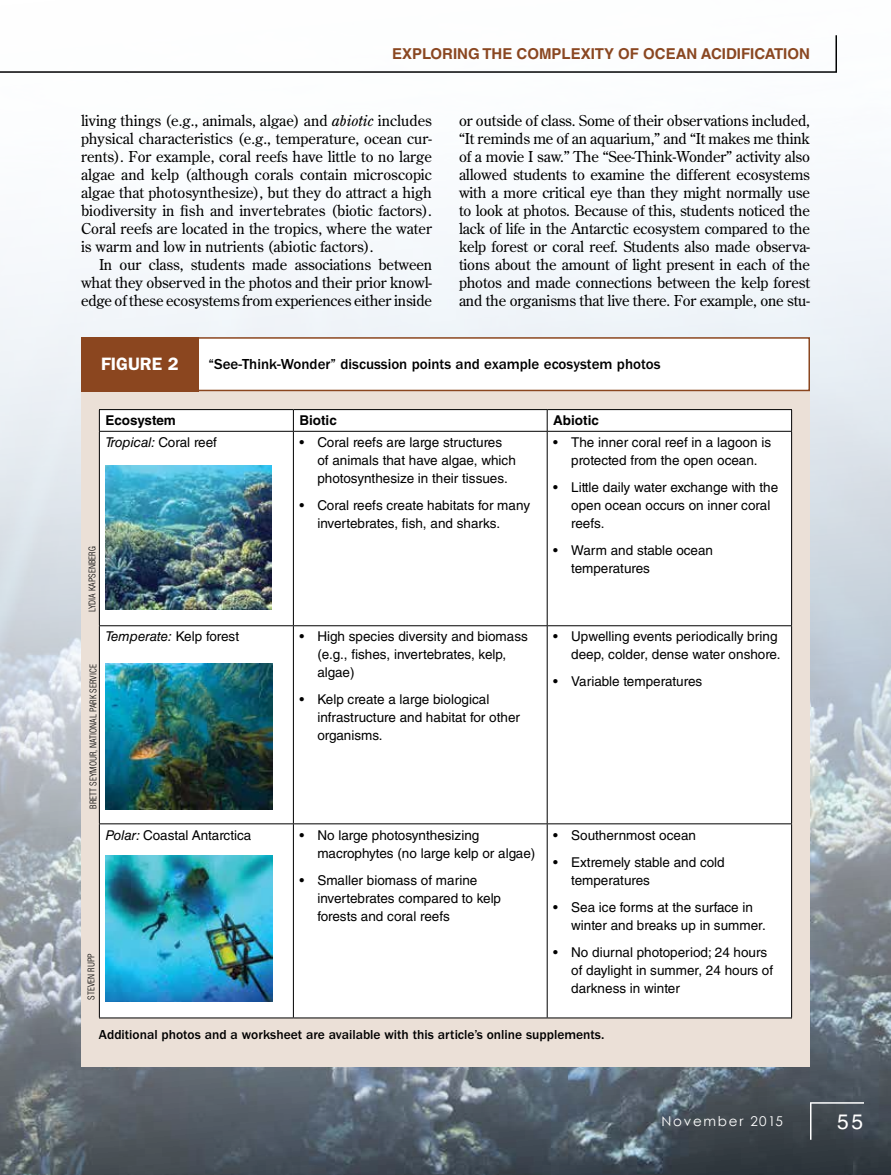
<style>
.page{position:relative;width:891px;height:1175px;background:#fff}
.page>*{position:absolute;margin:0;border:0;box-sizing:border-box;transform-origin:0 0}
.t1{font:21px "Helvetica LT Std";color:#fff}
.t2{font:600 18px "ITC Franklin Gothic Std";color:#fff}
.t3{font:15px/18px "Century Old Style Std";letter-spacing:-.01em;color:#000;text-align:justify}
.t4{font:500 15px "ITC Franklin Gothic Std";color:#000}
.t5{font:700 15px "Helvetica LT Std";color:#8b461f}
.t6{font:13.5px/18px "Helvetica LT Std";color:#000}
.t7{font:500 13.5px "ITC Franklin Gothic Std";color:#000}
.t8{font:italic 13.5px "Helvetica LT Std";color:#000}
.t9{font:700 13.5px "Helvetica LT Std";color:#000}
.t10{font:13.5px "Century Gothic";letter-spacing:.13em;color:#fff}
.t11{font:300 condensed 9px "Helvetica LT Std";color:#000}
.s1{font-style:italic}
.s2{font-style:normal}
</style>
<div class="page">
<img style="left:0;top:35px;width:891px;height:1139px">
<div style="left:81px;top:391px;width:729px;height:675px;background:#ebe0d7"></div>
<div style="left:100px;top:410px;width:691px;height:607px;background:#fff"></div>
<hr style="left:99px;top:409px;width:194px;height:1px;background:#000">
<svg style="left:99px;top:410px;width:1px;height:21px"></svg>
<hr style="left:293px;top:409px;width:254px;height:1px;background:#000">
<svg style="left:293px;top:410px;width:1px;height:21px"></svg>
<hr style="left:547px;top:409px;width:245px;height:1px;background:#000">
<svg style="left:547px;top:410px;width:1px;height:21px"></svg>
<svg style="left:791px;top:410px;width:1px;height:21px"></svg>
<hr style="left:99px;top:431px;width:194px;height:1px;background:#000">
<hr style="left:99px;top:431px;width:1px;height:194px;background:#000">
<hr style="left:293px;top:431px;width:254px;height:1px;background:#000">
<hr style="left:293px;top:431px;width:1px;height:194px;background:#000">
<hr style="left:547px;top:431px;width:245px;height:1px;background:#000">
<hr style="left:547px;top:431px;width:1px;height:194px;background:#000">
<hr style="left:791px;top:431px;width:1px;height:194px;background:#000">
<hr style="left:99px;top:625px;width:194px;height:1px;background:#000">
<hr style="left:99px;top:626px;width:1px;height:197px;background:#000">
<hr style="left:293px;top:625px;width:254px;height:1px;background:#000">
<hr style="left:293px;top:626px;width:1px;height:197px;background:#000">
<hr style="left:547px;top:625px;width:245px;height:1px;background:#000">
<hr style="left:547px;top:626px;width:1px;height:197px;background:#000">
<hr style="left:791px;top:626px;width:1px;height:197px;background:#000">
<hr style="left:99px;top:823px;width:194px;height:1px;background:#000">
<hr style="left:99px;top:824px;width:1px;height:193px;background:#000">
<hr style="left:293px;top:823px;width:254px;height:1px;background:#000">
<hr style="left:293px;top:824px;width:1px;height:193px;background:#000">
<hr style="left:547px;top:823px;width:245px;height:1px;background:#000">
<hr style="left:547px;top:824px;width:1px;height:193px;background:#000">
<hr style="left:791px;top:824px;width:1px;height:193px;background:#000">
<hr style="left:99px;top:1017px;width:194px;height:1px;background:#000">
<hr style="left:293px;top:1017px;width:254px;height:1px;background:#000">
<hr style="left:547px;top:1017px;width:245px;height:1px;background:#000">
<img style="left:105px;top:465px;width:166px;height:144px">
<img style="left:105px;top:663px;width:168px;height:146px">
<img style="left:105px;top:855px;width:168px;height:146px">
<div style="left:82px;top:338px;width:727px;height:52px;background:#fff"></div>
<div style="left:81px;top:337px;width:729px;height:54px;border:2px solid #8b461f"></div>
<div style="left:81px;top:337px;width:118px;height:54px;background:#8b461f"></div>
<hr style="left:810px;top:1102px;width:54px;height:1px;background:#fff">
<hr style="left:810px;top:1103px;width:2px;height:36px;background:#fff">
<p class="t5" style="left:392px;top:45px;width:419px">EXPLORING THE COMPLEXITY OF OCEAN ACIDIFICATION</p>
<p class="t3" style="left:81px;top:111px;width:353px">living things (e.g., animals, algae) and <span class="s1">abiotic</span> includes physical characteristics (e.g., temperature, ocean cur&shy;rents). For example, coral reefs have little to no large algae and kelp (although corals contain microscopic algae that photosynthesize), but they do attract a high biodiversity in fish and invertebrates (biotic factors).<br>Coral reefs are located in the tropics, where the water is warm and low in nutrients (abiotic factors).</p>
<p class="t3" style="left:81px;top:255px;width:353px;text-indent:18px">In our class, students made associations between what they observed in the photos and their prior knowl&shy;edge of these ecosystems from experiences either inside</p>
<p class="t3" style="left:459px;top:111px;width:353px">or outside of class. Some of their observations included, “It reminds me of an aquarium,” and “It makes me think of a movie I saw.” The “See-Think-Wonder” activity also allowed students to examine the different ecosystems with a more critical eye than they might normally use to look at photos. Because of this, students noticed the lack of life in the Antarctic ecosystem compared to the kelp forest or coral reef. Students also made observa&shy;tions about the amount of light present in each of the photos and made connections between the kelp forest and the organisms that live there. For example, one stu-</p>
<p class="t2" style="left:101px;top:353px;width:79px">FIGURE 2</p>
<p class="t4" style="left:208px;top:356px;width:454px">“See-Think-Wonder” discussion points and example ecosystem photos</p>
<p class="t11" style="left:87px;top:612px;width:68px;rotate:-90deg">LYDIA KAPSENBERG</p>
<p class="t11" style="left:88px;top:809px;width:146px;rotate:-90deg">BRETT SEYMOUR, NATIONAL PARK SERVICE</p>
<p class="t9" style="left:105px;top:412px;width:72px">Ecosystem</p>
<p class="t9" style="left:299px;top:412px;width:39px">Biotic</p>
<p class="t9" style="left:553px;top:412px;width:47px">Abiotic</p>
<p class="t8" style="left:105px;top:434px;width:113px">Tropical: <span class="s2">Coral reef</span></p>
<p class="t6" style="left:317px;top:433px;width:200px;text-indent:-18px">• Coral reefs are large structures of animals that have algae, which photosynthesize in their tissues.</p>
<p class="t6" style="left:317px;top:496px;width:214px;text-indent:-18px">• Coral reefs create habitats for many invertebrates, fish, and sharks.</p>
<p class="t6" style="left:553px;top:433px;width:219px;text-align:center">• The inner coral reef in a lagoon is protected from the open ocean.</p>
<p class="t6" style="left:571px;top:478px;width:209px;text-indent:-18px">• Little daily water exchange with the open ocean occurs on inner coral reefs.</p>
<p class="t6" style="left:571px;top:541px;width:143px;text-indent:-18px">• Warm and stable ocean temperatures</p>
<p class="t8" style="left:105px;top:629px;width:135px">Temperate: <span class="s2">Kelp forest</span></p>
<p class="t6" style="left:317px;top:627px;width:212px;text-indent:-18px">• High species diversity and biomass (e.g., fishes, invertebrates, kelp, algae)</p>
<p class="t6" style="left:317px;top:690px;width:204px;text-indent:-18px">• Kelp create a large biological infrastructure and habitat for other organisms.</p>
<p class="t6" style="left:553px;top:627px;width:229px;text-align:right">• Upwelling events periodically bring deep, colder, dense water onshore.</p>
<p class="t6" style="left:553px;top:672px;width:151px">• Variable temperatures</p>
<p class="t6" style="left:105px;top:825px;width:147px"><span class="s1">Polar:</span> Coastal Antarctica</p>
<p class="t6" style="left:317px;top:825px;width:220px;text-indent:-18px">• No large photosynthesizing macrophytes (no large kelp or algae)</p>
<p class="t6" style="left:317px;top:870px;width:185px;text-indent:-18px">• Smaller biomass of marine invertebrates compared to kelp forests and coral reefs</p>
<p class="t6" style="left:553px;top:825px;width:144px">• Southernmost ocean</p>
<p class="t6" style="left:571px;top:852px;width:155px;text-indent:-18px">• Extremely stable and cold temperatures</p>
<p class="t6" style="left:571px;top:897px;width:196px;text-indent:-18px">• Sea ice forms at the surface in winter and breaks up in summer.</p>
<p class="t6" style="left:571px;top:942px;width:203px;text-indent:-18px">• No diurnal photoperiod; 24 hours of daylight in summer, 24 hours of darkness in winter</p>
<p class="t7" style="left:99px;top:1027px;width:507px">Additional photos and a worksheet are available with this article’s online supplements.</p>
<p class="t11" style="left:86px;top:999px;width:48px;rotate:-90deg">STEVEN RUPP</p>
<p class="t10" style="left:661px;top:1112px;width:123px">November 2015</p>
<h1 class="t1" style="left:837px;top:1108px;width:28px">55</h1>
</div>
